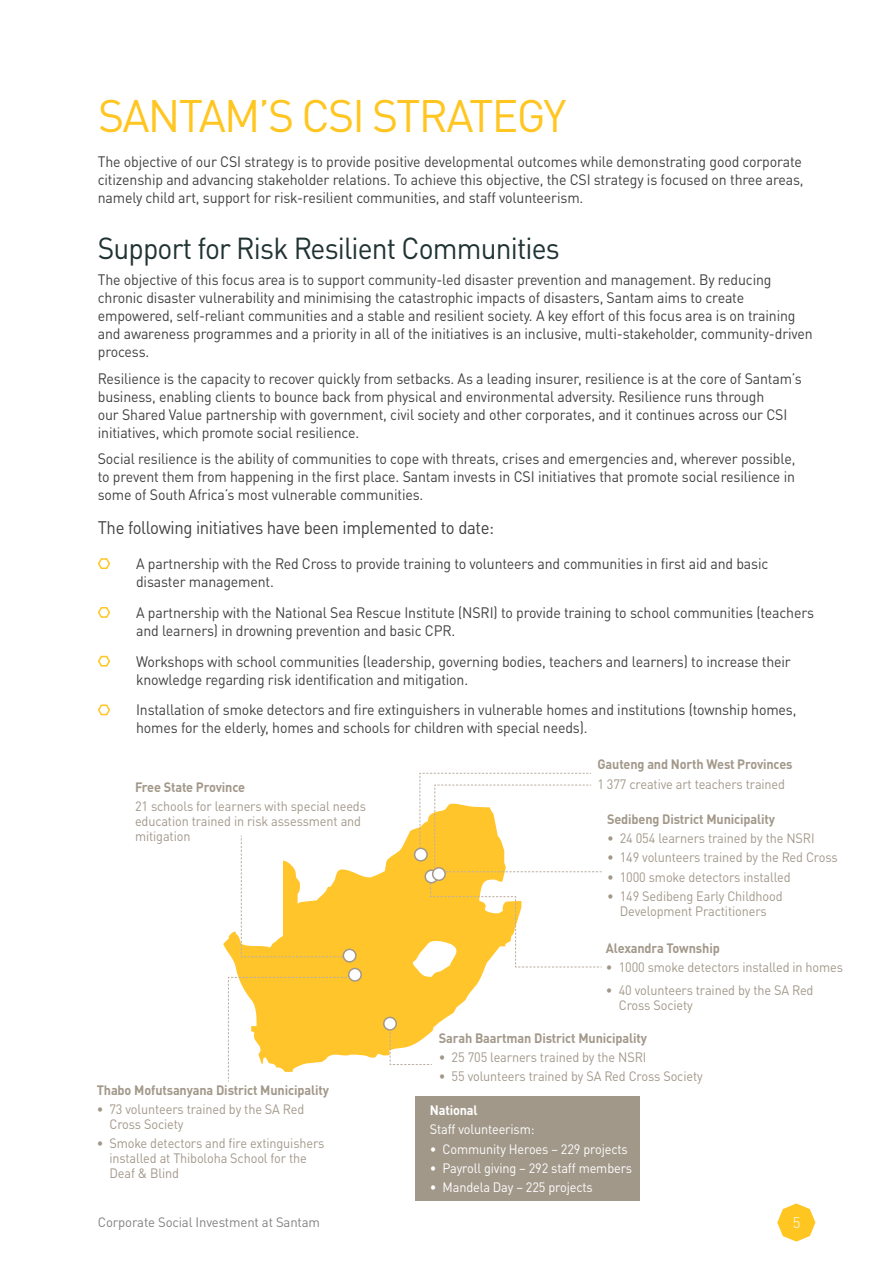
<style>
.page{position:relative;width:893px;height:1263px;background:#fff}
.page>*{position:absolute;margin:0;border:0;box-sizing:border-box;transform-origin:0 0}
.t1{font:45px "DINOT";letter-spacing:-.04em;color:#ffc621}
.t2{font:30px "DINOT";letter-spacing:-.03em;color:#203232;scale:.94 1}
.t3{font:18px "DINOT";letter-spacing:-.02em;color:#414042;scale:.93 1}
.t4{font:15px/18px "DINOT";letter-spacing:-.01em;color:#414042;scale:.94 1}
.t5{font:300 15px "DINOT";color:#fff}
.t6{font:13.5px/15px "DINOT";letter-spacing:-.01em;color:#a2988a;scale:.94 1}
.t7{font:700 13.5px "DINOT";letter-spacing:-.01em;color:#a2988a;scale:.94 1}
.t8{font:13.5px "DINOT";letter-spacing:-.01em;color:#fff;scale:.94 1}
.t9{font:13.5px "DINOT";letter-spacing:-.01em;color:#808285}
.t10{font:700 13.5px "DINOT";letter-spacing:-.01em;color:#fff;scale:.94 1}
</style>
<div class="page">
<svg style="left:777px;top:1203px;width:38px;height:38px"></svg>
<div style="left:415px;top:1096px;width:224px;height:105px;background:#a2988a"></div>
<svg style="left:223px;top:827px;width:296px;height:231px;fill:#ffc52b"></svg>
<div style="left:384px;top:1017px;width:12px;height:13px;background:#fff;border-radius:50%"></div>
<div style="left:383px;top:1017px;width:14px;height:13px;border:2px solid #a2988a;border-radius:50%"></div>
<div style="left:349px;top:968px;width:12px;height:13px;background:#fff;border-radius:50%"></div>
<div style="left:348px;top:968px;width:14px;height:14px;border:2px solid #a2988a;border-radius:50%"></div>
<svg style="left:97px;top:558px;width:14px;height:11px"></svg>
<svg style="left:97px;top:607px;width:14px;height:11px"></svg>
<svg style="left:97px;top:655px;width:14px;height:12px"></svg>
<svg style="left:98px;top:704px;width:13px;height:12px"></svg>
<svg style="left:241px;top:835px;width:105px;height:122px"></svg>
<svg style="left:430px;top:879px;width:172px;height:89px"></svg>
<svg style="left:389px;top:1028px;width:44px;height:37px"></svg>
<div style="left:343px;top:949px;width:13px;height:13px;background:#fff;border-radius:50%"></div>
<div style="left:343px;top:949px;width:14px;height:13px;border:2px solid #a2988a;border-radius:50%"></div>
<div style="left:425px;top:870px;width:13px;height:13px;background:#fff;border-radius:50%"></div>
<div style="left:424px;top:869px;width:14px;height:14px;border:2px solid #a2988a;border-radius:50%"></div>
<div style="left:433px;top:868px;width:12px;height:12px;background:#fff;border-radius:50%"></div>
<div style="left:432px;top:867px;width:14px;height:14px;border:2px solid #a2988a;border-radius:50%"></div>
<div style="left:415px;top:848px;width:12px;height:13px;background:#fff;border-radius:50%"></div>
<div style="left:414px;top:848px;width:14px;height:13px;border:2px solid #a2988a;border-radius:50%"></div>
<svg style="left:228px;top:977px;width:122px;height:105px"></svg>
<svg style="left:419px;top:772px;width:183px;height:100px"></svg>
<h1 class="t1" style="left:98px;top:88px;width:470px">SANTAM’S CSI STRATEGY</h1>
<p class="t4" style="left:98px;top:153px;width:752px;text-align:justify">The objective of our CSI strategy is to provide positive developmental outcomes while demonstrating good corporate citizenship and advancing stakeholder relations. To achieve this objective, the CSI strategy is focused on three areas, namely child art, support for risk-resilient communities, and staff volunteerism.</p>
<h2 class="t2" style="left:98px;top:229px;width:493px">Support for Risk Resilient Communities</h2>
<p class="t4" style="left:98px;top:271px;width:762px">The objective of this focus area is to support community-led disaster prevention and management. By reducing chronic disaster vulnerability and minimising the catastrophic impacts of disasters, Santam aims to create empowered, self-reliant communities and a stable and resilient society. A key effort of this focus area is on training and awareness programmes and a priority in all of the initiatives is an inclusive, multi-stakeholder, community-driven process.</p>
<p class="t4" style="left:98px;top:369px;width:750px">Resilience is the capacity to recover quickly from setbacks. As a leading insurer, resilience is at the core of Santam’s business, enabling clients to bounce back from physical and environmental adversity. Resilience runs through<br>our Shared Value partnership with government, civil society and other corporates, and it continues across our CSI initiatives, which promote social resilience.</p>
<p class="t4" style="left:98px;top:450px;width:744px;text-align:justify">Social resilience is the ability of communities to cope with threats, crises and emergencies and, wherever possible, to prevent them from happening in the first place. Santam invests in CSI initiatives that promote social resilience in some of South Africa’s most vulnerable communities.</p>
<p class="t3" style="left:98px;top:516px;width:428px">The following initiatives have been implemented to date:</p>
<p class="t4" style="left:136px;top:554px;width:674px">A partnership with the Red Cross to provide training to volunteers and communities in first aid and basic disaster management.</p>
<p class="t4" style="left:136px;top:603px;width:723px">A partnership with the National Sea Rescue Institute (NSRI) to provide training to school communities (teachers and learners) in drowning prevention and basic CPR.</p>
<p class="t4" style="left:136px;top:652px;width:698px">Workshops with school communities (leadership, governing bodies, teachers and learners) to increase their knowledge regarding risk identification and mitigation.</p>
<p class="t4" style="left:136px;top:701px;width:704px">Installation of smoke detectors and fire extinguishers in vulnerable homes and institutions (township homes, homes for the elderly, homes and schools for children with special needs).</p>
<p class="t7" style="left:597px;top:756px;width:209px">Gauteng and North West Provinces</p>
<p class="t6" style="left:597px;top:776px;width:201px">1 377 creative art teachers trained</p>
<p class="t7" style="left:607px;top:810px;width:180px">Sedibeng District Municipality</p>
<p class="t6" style="left:607px;top:831px;width:222px">• 24 054 learners trained by the NSRI</p>
<p class="t6" style="left:607px;top:850px;width:247px">• 149 volunteers trained by the Red Cross</p>
<p class="t6" style="left:607px;top:869px;width:197px">• 1000 smoke detectors installed</p>
<p class="t6" style="left:607px;top:888px;width:188px;text-align:center">• 149 Sedibeng Early Childhood<br>Development Practitioners</p>
<p class="t7" style="left:606px;top:939px;width:123px">Alexandra Township</p>
<p class="t6" style="left:606px;top:959px;width:254px">• 1000 smoke detectors installed in homes</p>
<p class="t6" style="left:619px;top:983px;width:209px;text-indent:-13px">• 40 volunteers trained by the SA Red<br>Cross Society</p>
<p class="t7" style="left:439px;top:1029px;width:223px">Sarah Baartman District Municipality</p>
<p class="t6" style="left:439px;top:1049px;width:222px">• 25 705 learners trained by the NSRI</p>
<p class="t6" style="left:439px;top:1068px;width:282px">• 55 volunteers trained by SA Red Cross Society</p>
<p class="t7" style="left:97px;top:1081px;width:249px">Thabo Mofutsanyana District Municipality</p>
<p class="t6" style="left:109px;top:1101px;width:209px;text-indent:-13px">• 73 volunteers trained by the SA Red<br>Cross Society</p>
<p class="t6" style="left:109px;top:1135px;width:230px;text-indent:-13px">• Smoke detectors and fire extinguishers installed at Thiboloha School for the<br>Deaf &amp; Blind</p>
<p class="t7" style="left:135px;top:778px;width:119px">Free State Province</p>
<p class="t6" style="left:135px;top:799px;width:247px">21 schools for learners with special needs education trained in risk assessment and mitigation</p>
<p class="t10" style="left:430px;top:1101px;width:52px">National</p>
<p class="t8" style="left:430px;top:1121px;width:113px">Staff volunteerism:</p>
<p class="t8" style="left:430px;top:1140px;width:212px">• Community Heroes – 229 projects</p>
<p class="t8" style="left:430px;top:1159px;width:217px">• Payroll giving – 292 staff members</p>
<p class="t8" style="left:430px;top:1179px;width:175px">• Mandela Day – 225 projects</p>
<p class="t9" style="left:98px;top:1213px;width:224px">Corporate Social Investment at Santam</p>
<p class="t5" style="left:793px;top:1213px;width:9px">5</p>
</div>
